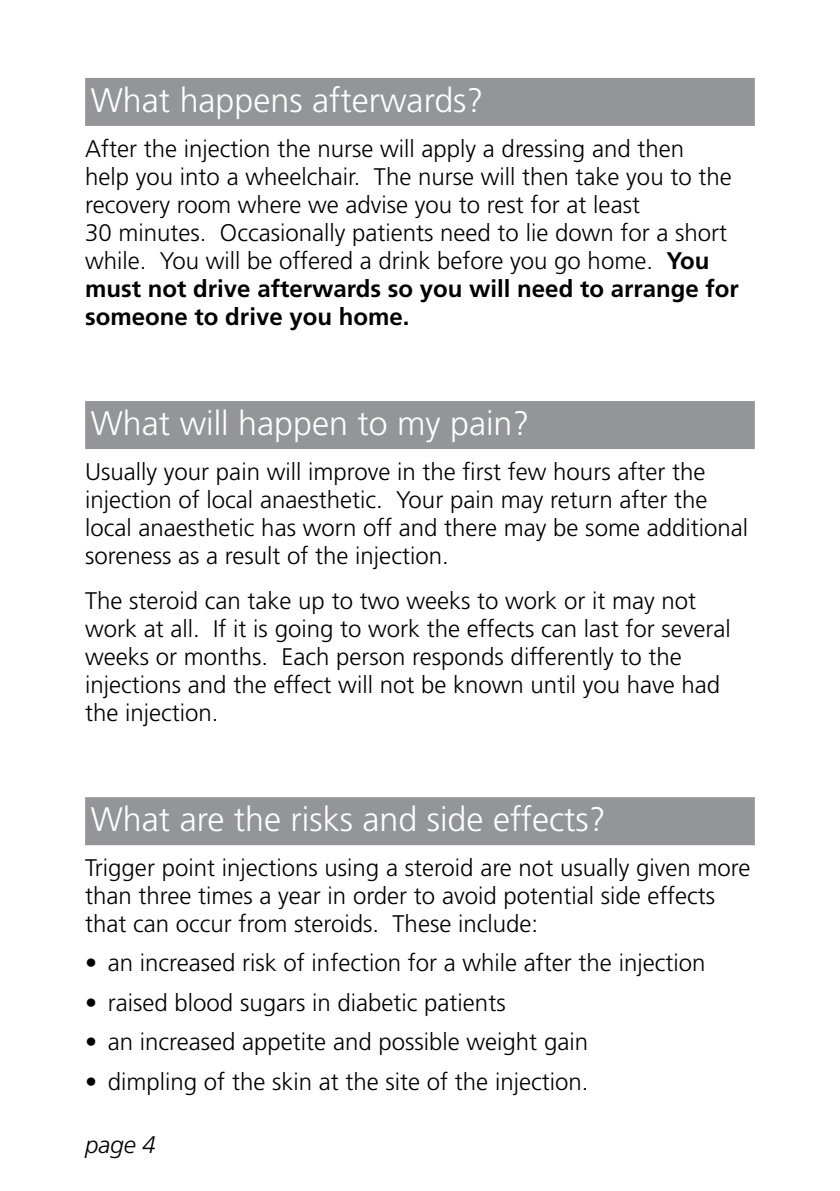
<style>
.page{position:relative;width:840px;height:1191px;background:#fff}
.page>*{position:absolute;margin:0;border:0;box-sizing:border-box;transform-origin:0 0}
.t1{font:300 34px "Frutiger";color:#fff}
.t2{font:300 24px/28px "Frutiger";color:#000}
.t3{font:italic 300 24px "Frutiger";color:#000}
.s1{font-weight:700}
</style>
<div class="page">
<div style="left:85px;top:78px;width:669px;height:48px;background:#939598"></div>
<div style="left:85px;top:401px;width:669px;height:48px;background:#939598"></div>
<div style="left:85px;top:797px;width:669px;height:48px;background:#939598"></div>
<h1 class="t1" style="left:91px;top:81px;width:394px">What happens afterwards?</h1>
<p class="t2" style="left:85px;top:134px;width:655px">After the injection the nurse will apply a dressing and then<br>help you into a wheelchair. The nurse will then take you to the recovery room where we advise you to rest for at least<br>30 minutes. Occasionally patients need to lie down for a short while. You will be offered a drink before you go home. <span class="s1">You must not drive afterwards so you will need to arrange for someone to drive you home.</span></p>
<h1 class="t1" style="left:91px;top:404px;width:440px">What will happen to my pain?</h1>
<p class="t2" style="left:85px;top:457px;width:664px">Usually your pain will improve in the first few hours after the injection of local anaesthetic. Your pain may return after the local anaesthetic has worn off and there may be some additional soreness as a result of the injection.</p>
<p class="t2" style="left:85px;top:586px;width:646px">The steroid can take up to two weeks to work or it may not work at all. If it is going to work the effects can last for several weeks or months. Each person responds differently to the injections and the effect will not be known until you have had the injection.</p>
<h1 class="t1" style="left:91px;top:800px;width:516px">What are the risks and side effects?</h1>
<p class="t2" style="left:85px;top:853px;width:666px">Trigger point injections using a steroid are not usually given more than three times a year in order to avoid potential side effects that can occur from steroids. These include:</p>
<p class="t2" style="left:85px;top:949px;width:621px">• an increased risk of infection for a while after the injection</p>
<p class="t2" style="left:85px;top:988px;width:422px">• raised blood sugars in diabetic patients</p>
<p class="t2" style="left:85px;top:1027px;width:504px">• an increased appetite and possible weight gain</p>
<p class="t2" style="left:85px;top:1067px;width:504px">• dimpling of the skin at the site of the injection.</p>
<p class="t3" style="left:85px;top:1131px;width:72px">page 4</p>
</div>
